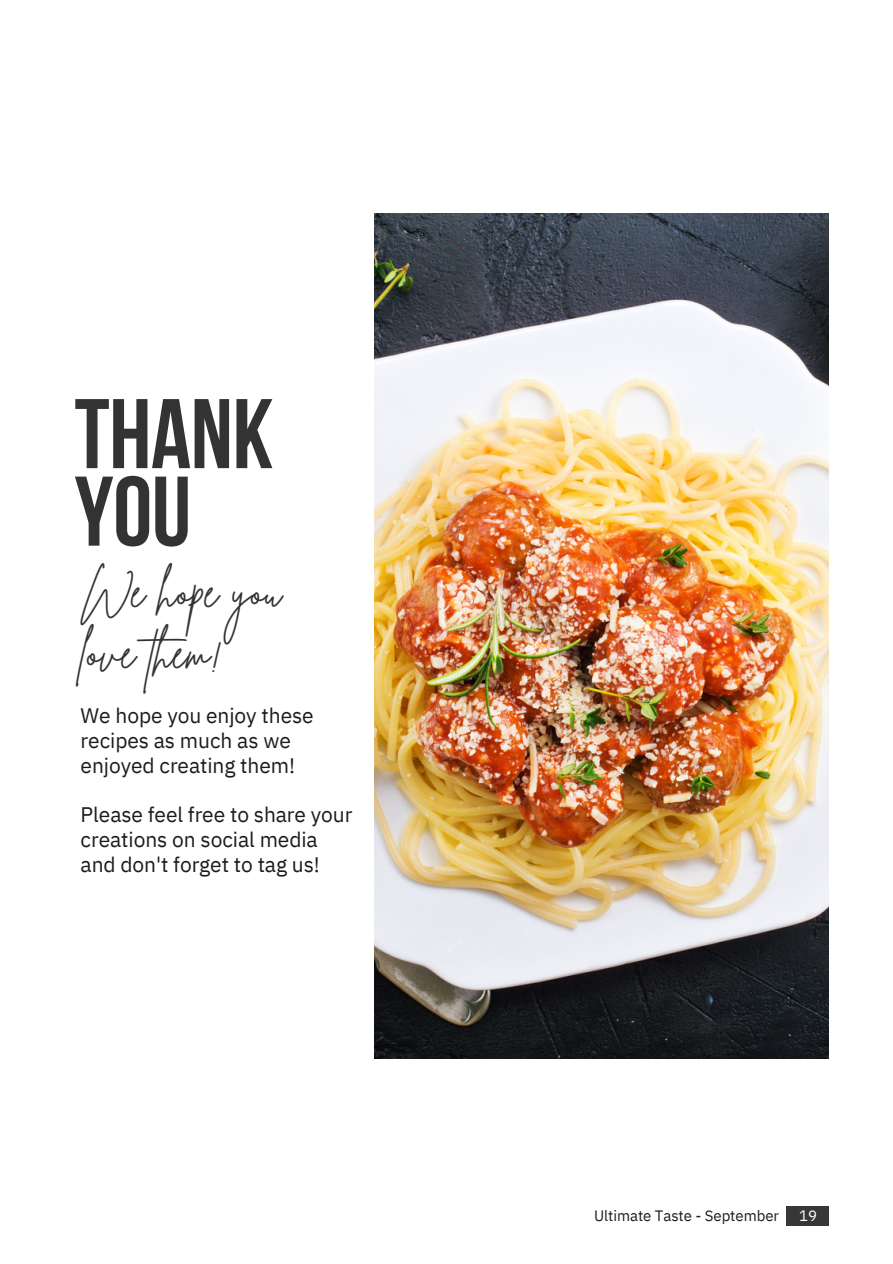
<style>
.page{position:relative;width:893px;height:1264px;background:#fff}
.page>*{position:absolute;margin:0;border:0;box-sizing:border-box;transform-origin:0 0}
.t1{font:700 98.55px "Bebas Neue";letter-spacing:-.005em;color:#333}
.t2{font:44.4px "Brittany Signature";color:#333}
.t3{font:21px/24.8px "IBM Plex Sans";letter-spacing:-.005em;color:#1c1c1c}
.t4{font:15px "IBM Plex Sans";letter-spacing:-.005em;color:#1c1c1c}
.t5{font:15px "IBM Plex Sans";color:#fff}
</style>
<div class="page">
<div style="left:786px;top:1206px;width:42px;height:19px;background:#373737"></div>
<img style="left:374px;top:213px;width:454px;height:845px">
<p class="t1" style="left:74px;top:394px;width:200px">THANK</p>
<p class="t1" style="left:74px;top:471px;width:118px">YOU</p>
<p class="t2" style="left:81px;top:562px;width:202px">We hope you</p>
<p class="t2" style="left:81px;top:624px;width:144px">love them!</p>
<p class="t3" style="left:81px;top:703px;width:234px">We hope you enjoy these recipes as much as we enjoyed creating them!</p>
<p class="t3" style="left:81px;top:802px;width:273px">Please feel free to share your creations on social media and don't forget to tag us!</p>
<p class="t4" style="left:594px;top:1205px;width:186px">Ultimate Taste - September</p>
<p class="t5" style="left:799px;top:1205px;width:19px">19</p>
</div>
